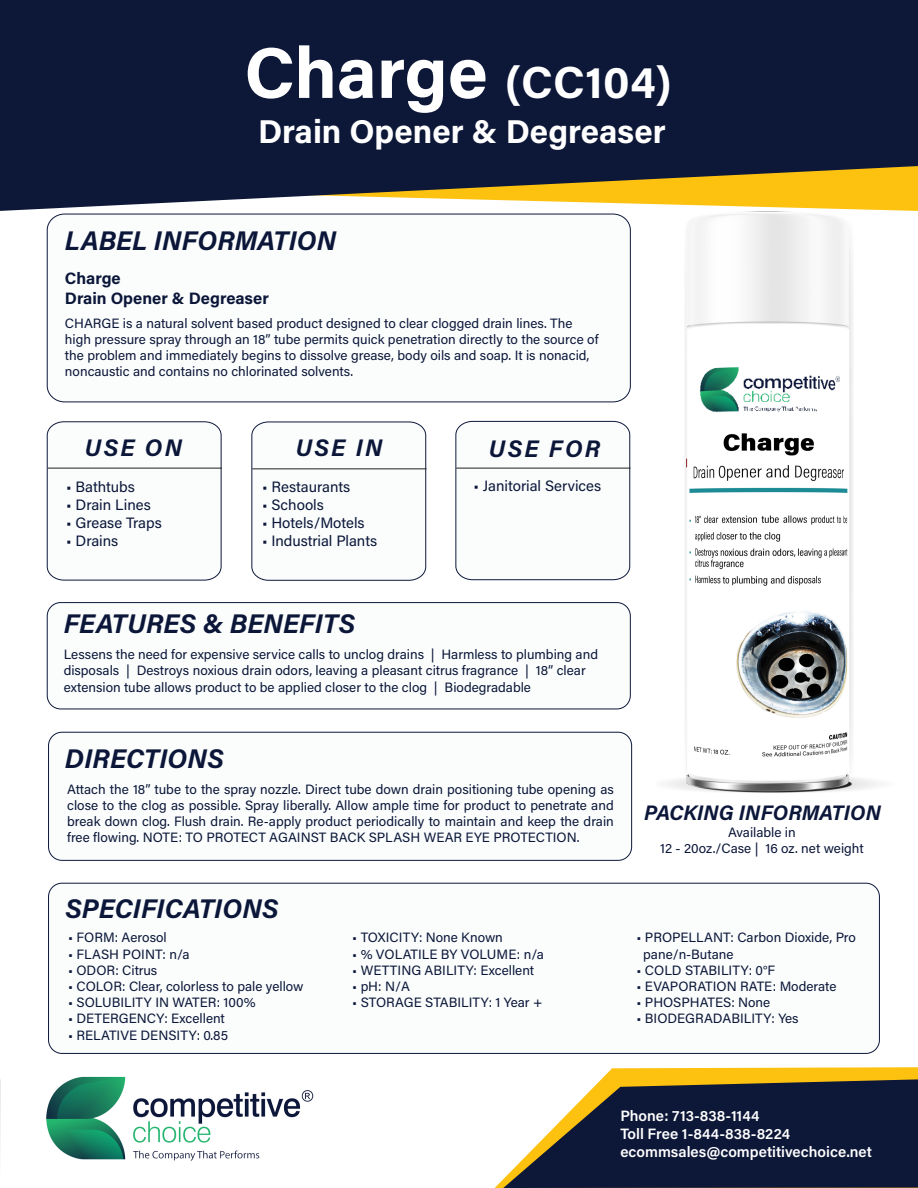
<style>
.page{position:relative;width:918px;height:1188px;background:#fff}
.page>*{position:absolute;margin:0;border:0;box-sizing:border-box;transform-origin:0 0}
.t1{font:700 45px "Acumin Pro";color:#fff}
.t2{font:700 33px "Acumin Pro";color:#fff}
.t3{font:italic 700 27px "Acumin Pro";letter-spacing:.005em;color:#0b1639}
.t4{font:italic 700 24px "Acumin Pro";letter-spacing:.095em;color:#0b1639}
.t5{font:italic 700 21px "Acumin Pro";letter-spacing:.005em;color:#0b1639}
.t6{font:700 16.5px/19.5px "Acumin Pro";color:#0b1639}
.t7{font:15px "Acumin Pro";color:#0b1639}
.t8{font:600 15px/18px "Acumin Pro";color:#fff}
.t9{font:13.5px/16.2px "Acumin Pro";color:#0b1639}
.s1{font-size:72px}
.s2{font-style:inherit}
</style>
<div class="page">
<svg style="left:495px;top:1067px;width:423px;height:121px;fill:#fdc210"></svg>
<svg style="left:0;top:1079px;width:1px;height:62px"></svg>
<svg style="left:503px;top:1079px;width:415px;height:109px;background:#383c4a"></svg>
<img style="left:46px;top:1076px;width:268px;height:85px">
<div style="left:0;top:0;width:918px;height:211px;background:#0d1738"></div>
<svg style="left:47px;top:421px;width:175px;height:159px"></svg>
<svg style="left:251px;top:422px;width:175px;height:159px"></svg>
<svg style="left:455px;top:421px;width:175px;height:159px"></svg>
<div style="left:47px;top:214px;width:583px;height:188px;background:#fafdfc;border-radius:17px"></div>
<div style="left:47px;top:214px;width:584px;height:188px;border:1px solid #0d173a;border-radius:17px"></div>
<div style="left:49px;top:883px;width:830px;height:170px;background:#fafdfc;border-radius:14px"></div>
<div style="left:48px;top:883px;width:832px;height:171px;border:1px solid #0d173a;border-radius:14px"></div>
<div style="left:49px;top:732px;width:583px;height:128px;background:#fafdfc;border-radius:14px"></div>
<div style="left:48px;top:732px;width:584px;height:129px;border:1px solid #0d173a;border-radius:14px"></div>
<hr style="left:48px;top:468px;width:174px;height:1px;background:#231f20">
<hr style="left:252px;top:469px;width:174px;height:1px;background:#231f20">
<hr style="left:456px;top:468px;width:175px;height:1px;background:#231f20">
<div style="left:47px;top:603px;width:583px;height:106px;background:#fafdfc;border-radius:14px"></div>
<div style="left:47px;top:602px;width:584px;height:107px;border:1px solid #0d173a;border-radius:14px"></div>
<img style="left:656px;top:168px;width:252px;height:625px">
<h1 class="t1" style="left:244px;top:51px;width:429px"><span class="s1">Charge</span> (CC104)</h1>
<h2 class="t2" style="left:258px;top:108px;width:409px">Drain Opener &amp; Degreaser</h2>
<h3 class="t3" style="left:65px;top:221px;width:273px">LABEL INFORMATION</h3>
<p class="t6" style="left:65px;top:268px;width:205px">Charge<br>Drain Opener &amp; Degreaser</p>
<p class="t9" style="left:65px;top:314px;width:535px">CHARGE is a natural solvent based product designed to clear clogged drain lines. The high pressure spray through an 18” tube permits quick penetration directly to the source of the problem and immediately begins to dissolve grease, body oils and soap. It is nonacid, noncaustic and contains no chlorinated solvents.</p>
<h3 class="t4" style="left:85px;top:430px;width:99px">USE ON</h3>
<h3 class="t4" style="left:296px;top:430px;width:88px">USE IN</h3>
<h3 class="t4" style="left:489px;top:431px;width:113px">USE FOR</h3>
<p class="t7" style="left:66px;top:476px;width:70px">• Bathtubs</p>
<p class="t7" style="left:66px;top:494px;width:86px">• Drain Lines</p>
<p class="t7" style="left:66px;top:512px;width:97px"><span class="s2">•</span> Grease Traps</p>
<p class="t7" style="left:66px;top:530px;width:54px"><span class="s2">•</span> Drains</p>
<p class="t7" style="left:262px;top:476px;width:90px">• Restaurants</p>
<p class="t7" style="left:262px;top:494px;width:63px">• Schools</p>
<p class="t7" style="left:262px;top:512px;width:104px">• Hotels/Motels</p>
<p class="t7" style="left:262px;top:530px;width:117px">• Industrial Plants</p>
<p class="t7" style="left:473px;top:475px;width:129px">• Janitorial Services</p>
<h3 class="t3" style="left:64px;top:605px;width:293px">FEATURES &amp; BENEFITS</h3>
<p class="t9" style="left:64px;top:646px;width:536px">Lessens the need for expensive service calls to unclog drains | Harmless to plumbing and disposals | Destroys noxious drain odors, leaving a pleasant citrus fragrance | 18” clear extension tube allows product to be applied closer to the clog | Biodegradable</p>
<h3 class="t3" style="left:65px;top:739px;width:160px">DIRECTIONS</h3>
<p class="t9" style="left:67px;top:780px;width:548px;text-align:justify">Attach the 18” tube to the spray nozzle. Direct tube down drain positioning tube opening as close to the clog as possible. Spray liberally. Allow ample time for product to penetrate and break down clog. Flush drain. Re-apply product periodically to maintain and keep the drain free flowing. NOTE: TO PROTECT AGAINST BACK SPLASH WEAR EYE PROTECTION.</p>
<h3 class="t3" style="left:65px;top:890px;width:215px">SPECIFICATIONS</h3>
<p class="t9" style="left:68px;top:929px;width:100px">• FORM: Aerosol</p>
<p class="t9" style="left:68px;top:945px;width:123px">• FLASH POINT: n/a</p>
<p class="t9" style="left:68px;top:961px;width:91px">• ODOR: Citrus</p>
<p class="t9" style="left:68px;top:978px;width:237px">• COLOR: Clear, colorless to pale yellow</p>
<p class="t9" style="left:68px;top:994px;width:189px">• SOLUBILITY IN WATER: 100%</p>
<p class="t9" style="left:68px;top:1010px;width:158px">• DETERGENCY: Excellent</p>
<p class="t9" style="left:68px;top:1026px;width:162px">• RELATIVE DENSITY: 0.85</p>
<p class="t9" style="left:352px;top:929px;width:152px">• TOXICITY: None Known</p>
<p class="t9" style="left:352px;top:945px;width:193px">• % VOLATILE BY VOLUME: n/a</p>
<p class="t9" style="left:352px;top:961px;width:184px">• WETTING ABILITY: Excellent</p>
<p class="t9" style="left:352px;top:978px;width:59px">• pH: N/A</p>
<p class="t9" style="left:352px;top:994px;width:192px">• STORAGE STABILITY: 1 Year +</p>
<h3 class="t5" style="left:644px;top:798px;width:238px">PACKING INFORMATION</h3>
<p class="t9" style="left:660px;top:823px;width:205px;text-align:center">Available in<br>12 - 20oz./Case | 16 oz. net weight</p>
<p class="t9" style="left:643px;top:929px;width:214px;text-indent:-7px">• PROPELLANT: Carbon Dioxide, Pro pane/n-Butane</p>
<p class="t9" style="left:636px;top:961px;width:140px">• COLD STABILITY: 0°F</p>
<p class="t9" style="left:636px;top:978px;width:201px">• EVAPORATION RATE: Moderate</p>
<p class="t9" style="left:636px;top:994px;width:135px">• PHOSPHATES: None</p>
<p class="t9" style="left:636px;top:1010px;width:164px">• BIODEGRADABILITY: Yes</p>
<p class="t8" style="left:620px;top:1106px;width:253px">Phone: 713-838-1144<br>Toll Free 1-844-838-8224 ecommsales@competitivechoice.net</p>
</div>
